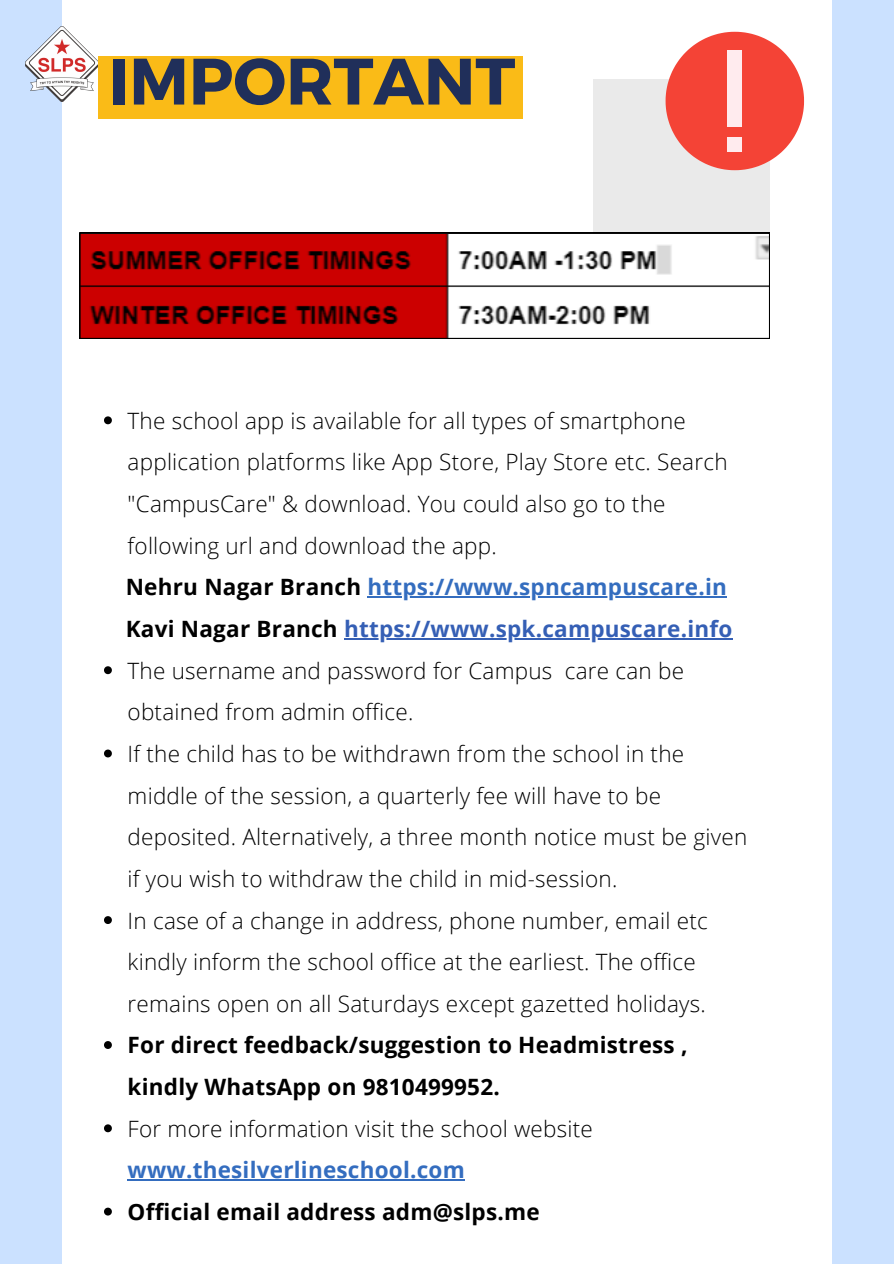
<style>
.page{position:relative;width:894px;height:1264px;background:#fff}
.page>*{position:absolute;margin:0;border:0;box-sizing:border-box;transform-origin:0 0}
.t1{font:700 65.4px "Montserrat";color:#202f5a}
.t2{font:300 22.5px/41.7px "Open Sans";letter-spacing:.01em;color:#000}
.t3{font:700 22.5px/41.7px "Open Sans";letter-spacing:.01em;color:#000}
.t4{font:700 22.5px "Open Sans";letter-spacing:.01em;color:#346dbf}
.s1{font-weight:700}
.s2{font-weight:700;color:#346dbf}
.s3{font-weight:700;color:#355fb5}
</style>
<div class="page">
<div style="left:0;top:0;width:893px;height:1263px;background:#cbe1ff"></div>
<div style="left:62px;top:0;width:769px;height:1263px;background:#fff"></div>
<div style="left:593px;top:79px;width:176px;height:175px;background:#eaeaea"></div>
<img style="left:26px;top:26px;width:72px;height:75px">
<svg style="left:104px;top:416px;width:8px;height:8px"></svg>
<hr style="left:367px;top:596px;width:360px;height:1px;background:#346dbf">
<hr style="left:344px;top:638px;width:388px;height:1px;background:#355fb5">
<svg style="left:104px;top:666px;width:8px;height:8px"></svg>
<svg style="left:104px;top:749px;width:8px;height:8px"></svg>
<svg style="left:104px;top:916px;width:8px;height:8px"></svg>
<svg style="left:104px;top:1041px;width:8px;height:7px"></svg>
<svg style="left:104px;top:1124px;width:8px;height:8px"></svg>
<hr style="left:128px;top:1179px;width:337px;height:1px;background:#346dbf">
<svg style="left:104px;top:1207px;width:8px;height:8px"></svg>
<svg style="left:665px;top:32px;width:138px;height:138px"></svg>
<div style="left:727px;top:50px;width:14px;height:76px;background:#ffebee"></div>
<div style="left:727px;top:137px;width:14px;height:15px;background:#ffebee"></div>
<div style="left:98px;top:56px;width:424px;height:62px;background:#fabb17"></div>
<svg style="left:79px;top:233px;width:690px;height:105px"></svg>
<h1 class="t1" style="left:108px;top:39px;width:408px">IMPORTANT</h1>
<p class="t2" style="left:126px;top:399px;width:622px">The school app is available for all types of smartphone application platforms like App Store, Play Store etc. Search "CampusCare" &amp; download. You could also go to the following url and download the app.<br><span class="s1">Nehru Nagar Branch</span> <span class="s2">https://www.spncampuscare.in </span><span class="s1">Kavi Nagar Branch</span> <span class="s3">https://www.spk.campuscare.info </span>The username and password for Campus care can be obtained from admin office.<br>If the child has to be withdrawn from the school in the middle of the session, a quarterly fee will have to be deposited. Alternatively, a three month notice must be given if you wish to withdraw the child in mid-session.<br>In case of a change in address, phone number, email etc kindly inform the school office at the earliest. The office remains open on all Saturdays except gazetted holidays.</p>
<p class="t3" style="left:128px;top:1023px;width:561px">For direct feedback/suggestion to Headmistress , kindly WhatsApp on 9810499952.</p>
<p class="t2" style="left:128px;top:1107px;width:466px">For more information visit the school website</p>
<p class="t4" style="left:128px;top:1154px;width:338px">www.thesilverlineschool.com</p>
<p class="t3" style="left:128px;top:1190px;width:413px">Official email address adm@slps.me</p>
</div>
